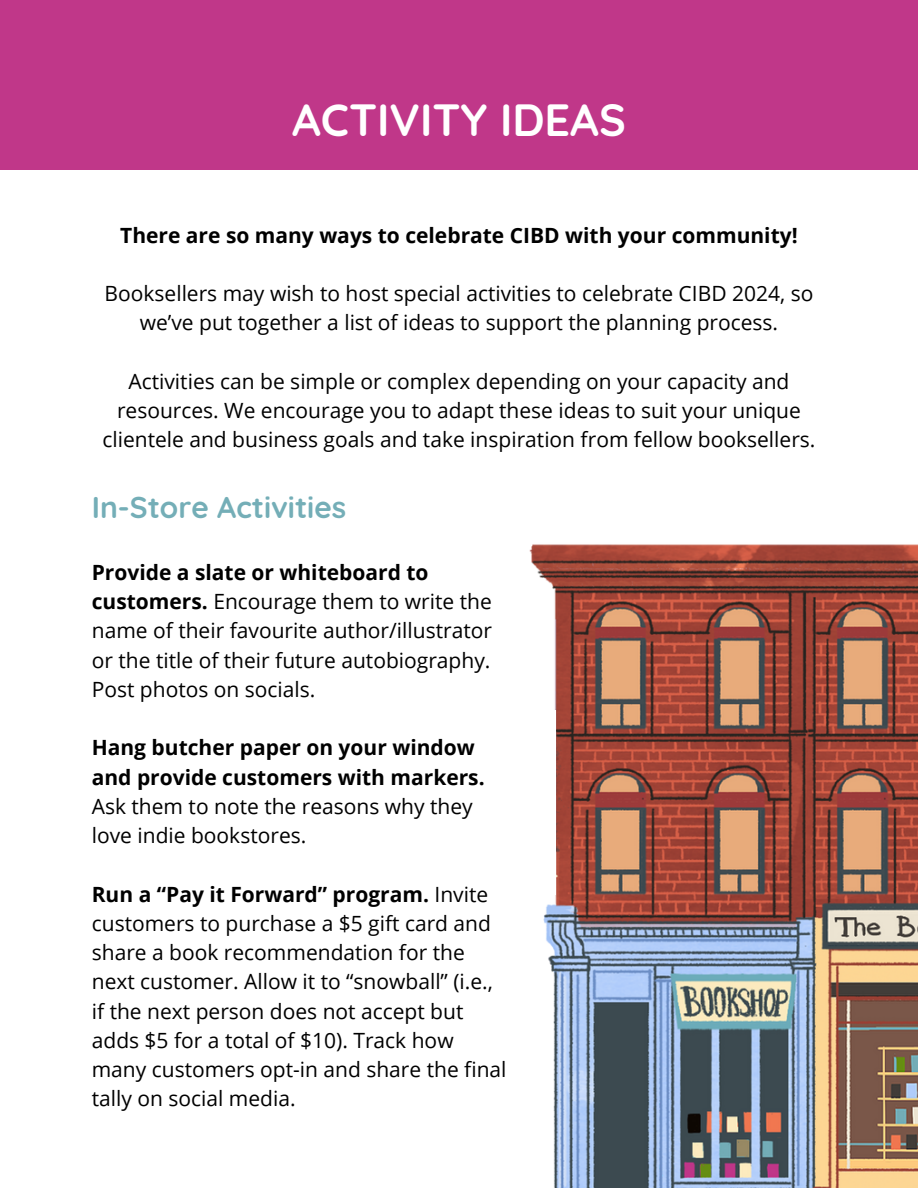
<style>
.page{position:relative;width:918px;height:1188px;background:#fff}
.page>*{position:absolute;margin:0;border:0;box-sizing:border-box;transform-origin:0 0}
.t1{font:700 45px "Quicksand";color:#fff}
.t2{font:700 30px "Quicksand";color:#74aeb7}
.t3{font:21px/29.2px "Open Sans";color:#000;text-align:center}
.t4{font:700 21px/29.2px "Open Sans";color:#000}
.s1{font-weight:700}
.s2{font-weight:400}
</style>
<div class="page">
<div style="left:0;top:0;width:918px;height:170px;background:#c03789"></div>
<img style="left:529px;top:544px;width:389px;height:644px">
<div style="left:449px;top:710px;width:107px;height:185px;background:#fff"></div>
<h3 class="t1" style="left:292px;top:91px;width:335px">ACTIVITY IDEAS</h3>
<p class="t4" style="left:120px;top:220px;width:679px">There are so many ways to celebrate CIBD with your community!</p>
<p class="t3" style="left:105px;top:278px;width:710px">Booksellers may wish to host special activities to celebrate CIBD 2024, so we’ve put together a list of ideas to support the planning process.</p>
<p class="t3" style="left:102px;top:366px;width:715px">Activities can be simple or complex depending on your capacity and resources. We encourage you to adapt these ideas to suit your unique clientele and business goals and take inspiration from fellow booksellers.</p>
<h2 class="t2" style="left:92px;top:488px;width:256px">In-Store Activities</h2>
<p class="t3" style="left:92px;top:557px;width:402px;text-align:left"><span class="s1">Provide a slate or whiteboard to customers.</span> Encourage them to write the name of their favourite author/illustrator or the title of their future autobiography.<br>Post photos on socials.</p>
<p class="t4" style="left:92px;top:733px;width:394px">Hang butcher paper on your window and provide customers with markers.<br><span class="s2">Ask them to note the reasons why they love indie bookstores.</span></p>
<p class="t3" style="left:92px;top:879px;width:416px;text-align:left"><span class="s1">Run a “Pay it Forward” program.</span> Invite customers to purchase a $5 gift card and share a book recommendation for the next customer. Allow it to “snowball” (i.e., if the next person does not accept but adds $5 for a total of $10). Track how many customers opt-in and share the final tally on social media.</p>
</div>
